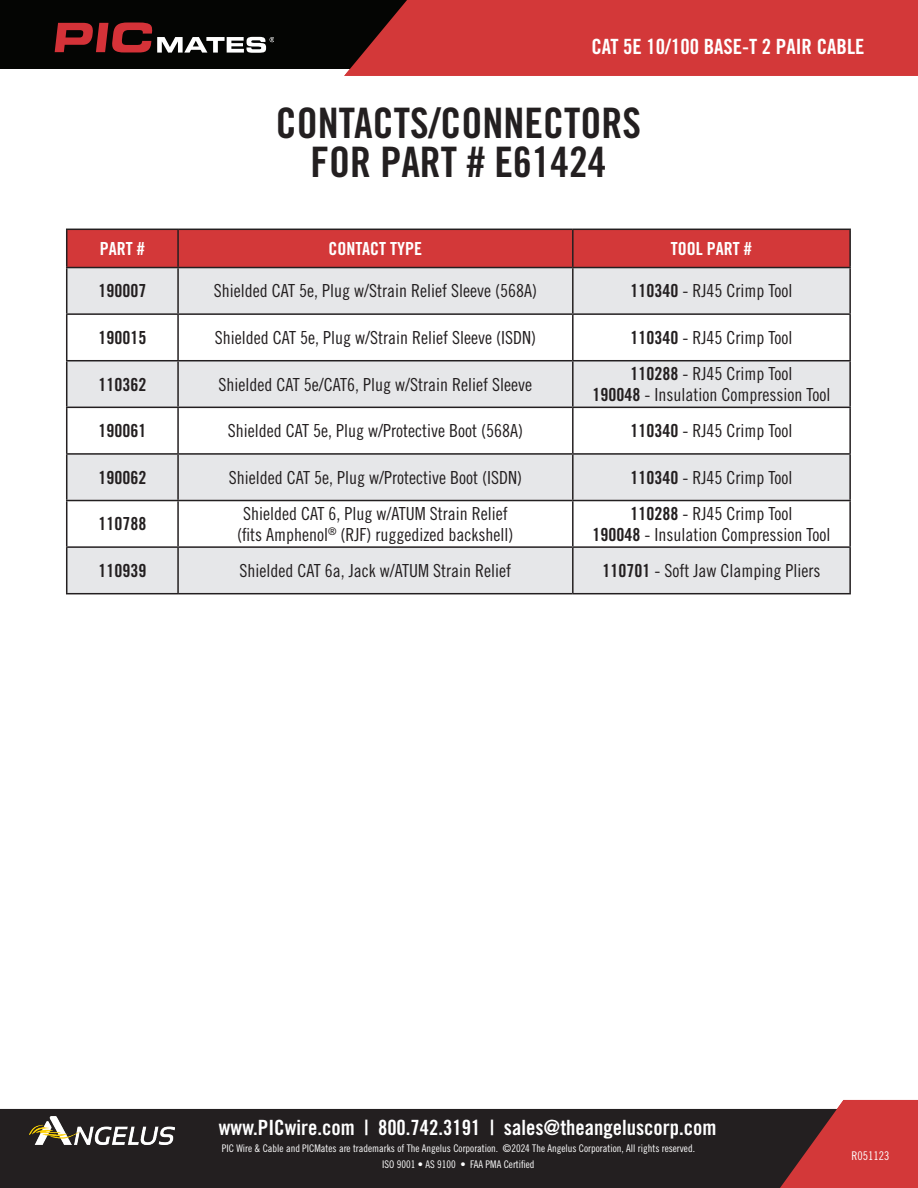
<style>
.page{position:relative;width:918px;height:1188px;background:#fff}
.page>*{position:absolute;margin:0;border:0;box-sizing:border-box;transform-origin:0 0}
.Category_1{font:42px/39px "Trade Gothic LT Std Bd Cn 20";color:#231f20;text-align:center}
.Category_2_no_TOC{font:21px "Trade Gothic LT Std Bd Cn 20";color:#fff}
.Category_2{font:21px "Trade Gothic LT Std Bd Cn 20";color:#fff}
.Category_3_Description{font:18px/21.6px "Trade Gothic LT Std Cn 18";color:#231f20;text-align:center}
.Category_3_Description-2{font:18px "Trade Gothic LT Std Bd Cn 20";color:#231f20}
.t1{font:18px "Trade Gothic LT Std Bd Cn 20";color:#fff}
.t2{font:12px "Trade Gothic LT Std Cn 18";color:#fff}
.t3{font:10.5px "Trade Gothic LT Std Cn 18";color:#fff}
.s1{font-family:"Trade Gothic LT Std Bd Cn 20"}
</style>
<div class="page">
<div style="left:0;top:0;width:474px;height:68px;background:#040503"></div>
<div style="left:344px;top:0;width:574px;height:76px;background:#d33839"></div>
<div style="left:0;top:1109px;width:780px;height:79px;background:#231f20"></div>
<svg style="left:780px;top:1100px;width:138px;height:88px;background:#b33c3d"></svg>
<svg style="left:55px;top:23px;width:218px;height:30px"></svg>
<div style="left:67px;top:230px;width:782px;height:37px;background:#d33839"></div>
<svg style="left:67px;top:268px;width:782px;height:325px;fill:#e6e7e9"></svg>
<hr style="left:66px;top:229px;width:112px;height:1px;background:#231f20">
<hr style="left:66px;top:230px;width:1px;height:37px;background:#231f20">
<hr style="left:178px;top:229px;width:395px;height:1px;background:#231f20">
<hr style="left:177px;top:230px;width:2px;height:37px;background:#231f20">
<hr style="left:573px;top:229px;width:278px;height:1px;background:#231f20">
<hr style="left:572px;top:230px;width:2px;height:37px;background:#231f20">
<hr style="left:849px;top:230px;width:2px;height:37px;background:#231f20">
<hr style="left:66px;top:267px;width:112px;height:1px;background:#231f20">
<hr style="left:66px;top:268px;width:1px;height:45px;background:#231f20">
<hr style="left:178px;top:267px;width:395px;height:1px;background:#231f20">
<hr style="left:177px;top:268px;width:2px;height:45px;background:#231f20">
<hr style="left:573px;top:267px;width:278px;height:1px;background:#231f20">
<hr style="left:572px;top:268px;width:2px;height:45px;background:#231f20">
<hr style="left:849px;top:268px;width:2px;height:45px;background:#231f20">
<hr style="left:66px;top:313px;width:112px;height:2px;background:#231f20">
<hr style="left:66px;top:315px;width:1px;height:45px;background:#231f20">
<hr style="left:178px;top:313px;width:395px;height:2px;background:#231f20">
<hr style="left:177px;top:315px;width:2px;height:45px;background:#231f20">
<hr style="left:573px;top:313px;width:278px;height:2px;background:#231f20">
<hr style="left:572px;top:315px;width:2px;height:45px;background:#231f20">
<hr style="left:849px;top:315px;width:2px;height:45px;background:#231f20">
<hr style="left:66px;top:360px;width:112px;height:1px;background:#231f20">
<hr style="left:66px;top:361px;width:1px;height:46px;background:#231f20">
<hr style="left:178px;top:360px;width:395px;height:1px;background:#231f20">
<hr style="left:177px;top:361px;width:2px;height:46px;background:#231f20">
<hr style="left:573px;top:360px;width:278px;height:1px;background:#231f20">
<hr style="left:572px;top:361px;width:2px;height:46px;background:#231f20">
<hr style="left:849px;top:361px;width:2px;height:46px;background:#231f20">
<hr style="left:66px;top:407px;width:112px;height:1px;background:#231f20">
<hr style="left:66px;top:408px;width:1px;height:45px;background:#231f20">
<hr style="left:178px;top:407px;width:395px;height:1px;background:#231f20">
<hr style="left:177px;top:408px;width:2px;height:45px;background:#231f20">
<hr style="left:573px;top:407px;width:278px;height:1px;background:#231f20">
<hr style="left:572px;top:408px;width:2px;height:45px;background:#231f20">
<hr style="left:849px;top:408px;width:2px;height:45px;background:#231f20">
<hr style="left:66px;top:453px;width:112px;height:2px;background:#231f20">
<hr style="left:66px;top:455px;width:1px;height:45px;background:#231f20">
<hr style="left:178px;top:453px;width:395px;height:2px;background:#231f20">
<hr style="left:177px;top:455px;width:2px;height:45px;background:#231f20">
<hr style="left:573px;top:453px;width:278px;height:2px;background:#231f20">
<hr style="left:572px;top:455px;width:2px;height:45px;background:#231f20">
<hr style="left:849px;top:455px;width:2px;height:45px;background:#231f20">
<hr style="left:66px;top:500px;width:112px;height:1px;background:#231f20">
<hr style="left:66px;top:501px;width:1px;height:45px;background:#231f20">
<hr style="left:178px;top:500px;width:395px;height:1px;background:#231f20">
<hr style="left:177px;top:501px;width:2px;height:45px;background:#231f20">
<hr style="left:573px;top:500px;width:278px;height:1px;background:#231f20">
<hr style="left:572px;top:501px;width:2px;height:45px;background:#231f20">
<hr style="left:849px;top:501px;width:2px;height:45px;background:#231f20">
<hr style="left:66px;top:546px;width:112px;height:2px;background:#231f20">
<hr style="left:66px;top:548px;width:1px;height:45px;background:#231f20">
<hr style="left:178px;top:546px;width:395px;height:2px;background:#231f20">
<hr style="left:177px;top:548px;width:2px;height:45px;background:#231f20">
<hr style="left:573px;top:546px;width:278px;height:2px;background:#231f20">
<hr style="left:572px;top:548px;width:2px;height:45px;background:#231f20">
<hr style="left:849px;top:548px;width:2px;height:45px;background:#231f20">
<hr style="left:66px;top:593px;width:112px;height:1px;background:#231f20">
<hr style="left:178px;top:593px;width:395px;height:1px;background:#231f20">
<hr style="left:573px;top:593px;width:278px;height:1px;background:#231f20">
<p class="Category_2" style="left:591px;top:34px;width:275px">CAT 5E 10/100 BASE-T 2 PAIR CABLE</p>
<p class="Category_1" style="left:276px;top:103px;width:367px">CONTACTS/CONNECTORS<br>FOR PART # E61424</p>
<p class="t1" style="left:100px;top:238px;width:46px">PART #</p>
<p class="t1" style="left:329px;top:238px;width:95px">CONTACT TYPE</p>
<p class="t1" style="left:671px;top:238px;width:82px">TOOL PART #</p>
<p class="Category_3_Description-2" style="left:98px;top:280px;width:49px">190007</p>
<p class="Category_3_Description" style="left:214px;top:280px;width:325px">Shielded CAT 5e, Plug w/Strain Relief Sleeve (568A)</p>
<p class="Category_3_Description" style="left:631px;top:280px;width:163px"><span class="s1">110340</span> - RJ45 Crimp Tool</p>
<p class="Category_3_Description-2" style="left:98px;top:327px;width:49px">190015</p>
<p class="Category_3_Description" style="left:215px;top:327px;width:323px">Shielded CAT 5e, Plug w/Strain Relief Sleeve (ISDN)</p>
<p class="Category_3_Description" style="left:631px;top:327px;width:163px"><span class="s1">110340</span> - RJ45 Crimp Tool</p>
<p class="Category_3_Description-2" style="left:98px;top:373px;width:49px">110362</p>
<p class="Category_3_Description" style="left:219px;top:373px;width:315px">Shielded CAT 5e/CAT6, Plug w/Strain Relief Sleeve</p>
<p class="Category_3_Description" style="left:631px;top:362px;width:163px"><span class="s1">110288</span> - RJ45 Crimp Tool</p>
<p class="Category_3_Description" style="left:593px;top:384px;width:239px"><span class="s1">190048</span> - Insulation Compression Tool</p>
<p class="Category_3_Description-2" style="left:98px;top:420px;width:49px">190061</p>
<p class="Category_3_Description" style="left:228px;top:420px;width:297px">Shielded CAT 5e, Plug w/Protective Boot (568A)</p>
<p class="Category_3_Description" style="left:631px;top:420px;width:163px"><span class="s1">110340</span> - RJ45 Crimp Tool</p>
<p class="Category_3_Description-2" style="left:98px;top:466px;width:49px">190062</p>
<p class="Category_3_Description" style="left:229px;top:466px;width:295px">Shielded CAT 5e, Plug w/Protective Boot (ISDN)</p>
<p class="Category_3_Description" style="left:631px;top:466px;width:163px"><span class="s1">110340</span> - RJ45 Crimp Tool</p>
<p class="Category_3_Description-2" style="left:98px;top:513px;width:49px">110788</p>
<p class="Category_3_Description" style="left:237px;top:502px;width:278px">Shielded CAT 6, Plug w/ATUM Strain Relief (fits Amphenol<sup>®</sup> (RJF) ruggedized backshell)</p>
<p class="Category_3_Description" style="left:631px;top:502px;width:163px"><span class="s1">110288</span> - RJ45 Crimp Tool</p>
<p class="Category_3_Description" style="left:593px;top:524px;width:239px"><span class="s1">190048</span> - Insulation Compression Tool</p>
<p class="Category_3_Description-2" style="left:98px;top:560px;width:49px">110939</p>
<p class="Category_3_Description" style="left:240px;top:560px;width:273px">Shielded CAT 6a, Jack w/ATUM Strain Relief</p>
<p class="Category_3_Description" style="left:603px;top:560px;width:219px"><span class="s1">110701</span> - Soft Jaw Clamping Pliers</p>
<p class="Category_2_no_TOC" style="left:219px;top:1114px;width:499px">www.PICwire.com | 800.742.3191 | sales@theangeluscorp.com</p>
<p class="t3" style="left:222px;top:1142px;width:475px">PIC Wire &amp; Cable and PICMates are trademarks of The Angelus Corporation. ©2024 The Angelus Corporation, All rights reserved.</p>
<p class="t3" style="left:382px;top:1158px;width:154px">ISO 9001 • AS 9100 • FAA PMA Certified</p>
<p class="t2" style="left:852px;top:1148px;width:39px">R051123</p>
<p class="t2" style="left:863px;top:1148px;width:28px">70 2</p>
</div>
